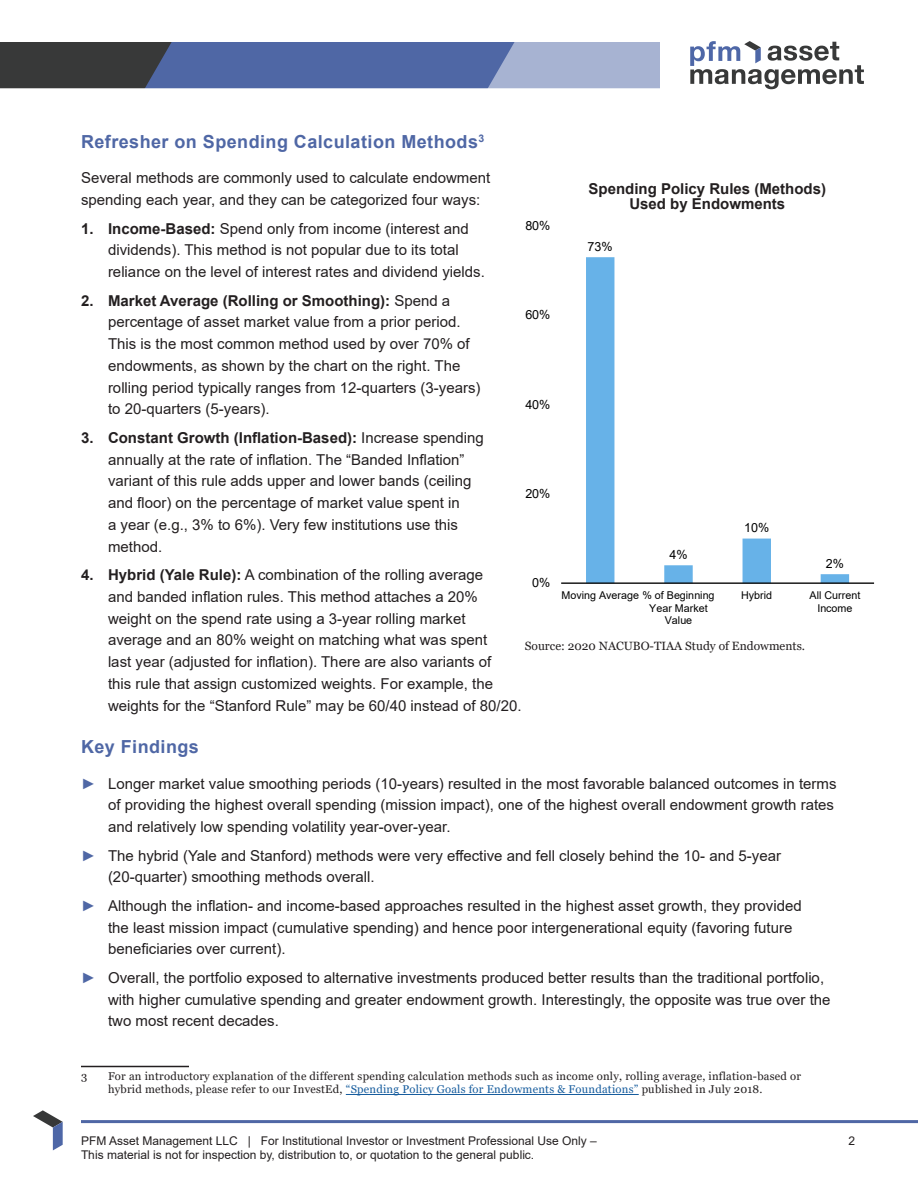
<style>
.page{position:relative;width:918px;height:1188px;background:#fff}
.page>*{position:absolute;margin:0;border:0;box-sizing:border-box;transform-origin:0 0}
.t1{font:700 18px "Arial";letter-spacing:.025em;color:#4f67a5}
.Body{font:15px/21.8px "Arial";color:#231f20}
.Chart_Title{font:700 15px/15px "Arial";color:#231f20;text-align:center}
.t2{font:12.6px "Arial";color:#000}
.t3{font:12px "Arial";color:#231f20}
.Source_Information{font:12px "Georgia";color:#231f20}
.Footnote{font:11.25px/13.5px "Georgia";letter-spacing:.02em;color:#231f20}
.t4{font:10.8px/12.3px "Arial";color:#000;text-align:center}
.s1{font-weight:700}
.s2{color:#4f67a5}
.s3{color:#175d9e}
</style>
<div class="page">
<hr style="left:82px;top:1120px;width:836px;height:3px;background:#4f67a5">
<svg style="left:33px;top:1110px;width:30px;height:40px"></svg>
<svg style="left:690px;top:41px;width:174px;height:48px"></svg>
<svg style="left:0;top:42px;width:660px;height:47px;background:#617097"></svg>
<hr style="left:81px;top:1066px;width:108px;height:1px;background:#231f20">
<hr style="left:346px;top:1094px;width:293px;height:1px;background:#175d9e">
<svg style="left:586px;top:257px;width:263px;height:325px"></svg>
<hr style="left:561px;top:582px;width:313px;height:2px;background:#000">
<p class="t1" style="left:81px;top:129px;width:405px">Refresher on Spending Calculation Methods<sup>3</sup></p>
<p class="Body" style="left:81px;top:167px;width:411px">Several methods are commonly used to calculate endowment spending each year, and they can be categorized four ways:</p>
<p class="Body" style="left:108px;top:217px;width:378px;text-indent:-27px"><span class="s1">1. Income-Based:</span> Spend only from income (interest and dividends). This method is not popular due to its total reliance on the level of interest rates and dividend yields.</p>
<p class="Body" style="left:108px;top:289px;width:374px;text-indent:-27px"><span class="s1">2. Market Average (Rolling or Smoothing):</span> Spend a percentage of asset market value from a prior period.<br>This is the most common method used by over 70% of endowments, as shown by the chart on the right. The rolling period typically ranges from 12-quarters (3-years) to 20-quarters (5-years).</p>
<p class="Body" style="left:108px;top:427px;width:377px;text-indent:-27px"><span class="s1">3. Constant Growth (Inflation-Based):</span> Increase spending annually at the rate of inflation. The “Banded Inflation” variant of this rule adds upper and lower bands (ceiling and floor) on the percentage of market value spent in<br>a year (e.g., 3% to 6%). Very few institutions use this method.</p>
<p class="Body" style="left:108px;top:564px;width:415px;text-indent:-27px"><span class="s1">4. Hybrid (Yale Rule):</span> A combination of the rolling average<br>and banded inflation rules. This method attaches a 20% weight on the spend rate using a 3-year rolling market average and an 80% weight on matching what was spent<br>last year (adjusted for inflation). There are also variants of<br>this rule that assign customized weights. For example, the weights for the “Stanford Rule” may be 60/40 instead of 80/20.</p>
<p class="t1" style="left:81px;top:734px;width:119px">Key Findings</p>
<p class="Body" style="left:108px;top:772px;width:730px;text-indent:-27px"><span class="s2">►</span> Longer market value smoothing periods (10-years) resulted in the most favorable balanced outcomes in terms of providing the highest overall spending (mission impact), one of the highest overall endowment growth rates and relatively low spending volatility year-over-year.</p>
<p class="Body" style="left:108px;top:844px;width:675px;text-indent:-27px"><span class="s2">►</span> The hybrid (Yale and Stanford) methods were very effective and fell closely behind the 10- and 5-year (20-quarter) smoothing methods overall.</p>
<p class="Body" style="left:108px;top:895px;width:695px;text-indent:-27px"><span class="s2">►</span> Although the inflation- and income-based approaches resulted in the highest asset growth, they provided the least mission impact (cumulative spending) and hence poor intergenerational equity (favoring future beneficiaries over current).</p>
<p class="Body" style="left:108px;top:967px;width:724px;text-indent:-27px"><span class="s2">►</span> Overall, the portfolio exposed to alternative investments produced better results than the traditional portfolio, with higher cumulative spending and greater endowment growth. Interestingly, the opposite was true over the two most recent decades.</p>
<p class="Chart_Title" style="left:589px;top:181px;width:239px">Spending Policy Rules (Methods)<br>Used by Endowments</p>
<p class="t2" style="left:525px;top:217px;width:27px">80%</p>
<p class="t2" style="left:588px;top:237px;width:27px">73%</p>
<p class="t2" style="left:525px;top:306px;width:27px">60%</p>
<p class="t2" style="left:525px;top:395px;width:27px">40%</p>
<p class="t2" style="left:525px;top:485px;width:27px">20%</p>
<p class="t2" style="left:744px;top:519px;width:27px">10%</p>
<p class="t2" style="left:669px;top:545px;width:20px">4%</p>
<p class="t2" style="left:826px;top:554px;width:20px">2%</p>
<p class="t2" style="left:532px;top:574px;width:20px">0%</p>
<p class="t4" style="left:741px;top:589px;width:32px">Hybrid</p>
<p class="t4" style="left:810px;top:589px;width:52px">All Current<br>Income</p>
<p class="Source_Information" style="left:525px;top:639px;width:282px">Source: 2020 NACUBO-TIAA Study of Endowments.</p>
<p class="t4" style="left:561px;top:589px;width:155px">Moving Average % of Beginning</p>
<p class="t4" style="left:649px;top:602px;width:60px">Year Market</p>
<p class="t4" style="left:665px;top:614px;width:29px">Value</p>
<p class="Footnote" style="left:81px;top:1070px;width:8px">3</p>
<p class="Footnote" style="left:108px;top:1070px;width:695px">For an introductory explanation of the different spending calculation methods such as income only, rolling average, inflation-based or hybrid methods, please refer to our InvestEd, <span class="s3">“Spending Policy Goals for Endowments &amp; Foundations”</span> published in July 2018.</p>
<p class="t3" style="left:81px;top:1132px;width:517px">PFM Asset Management LLC | For Institutional Investor or Investment Professional Use Only –</p>
<p class="t3" style="left:849px;top:1132px;width:8px">2</p>
<p class="t3" style="left:81px;top:1147px;width:455px">This material is not for inspection by, distribution to, or quotation to the general public.</p>
</div>
